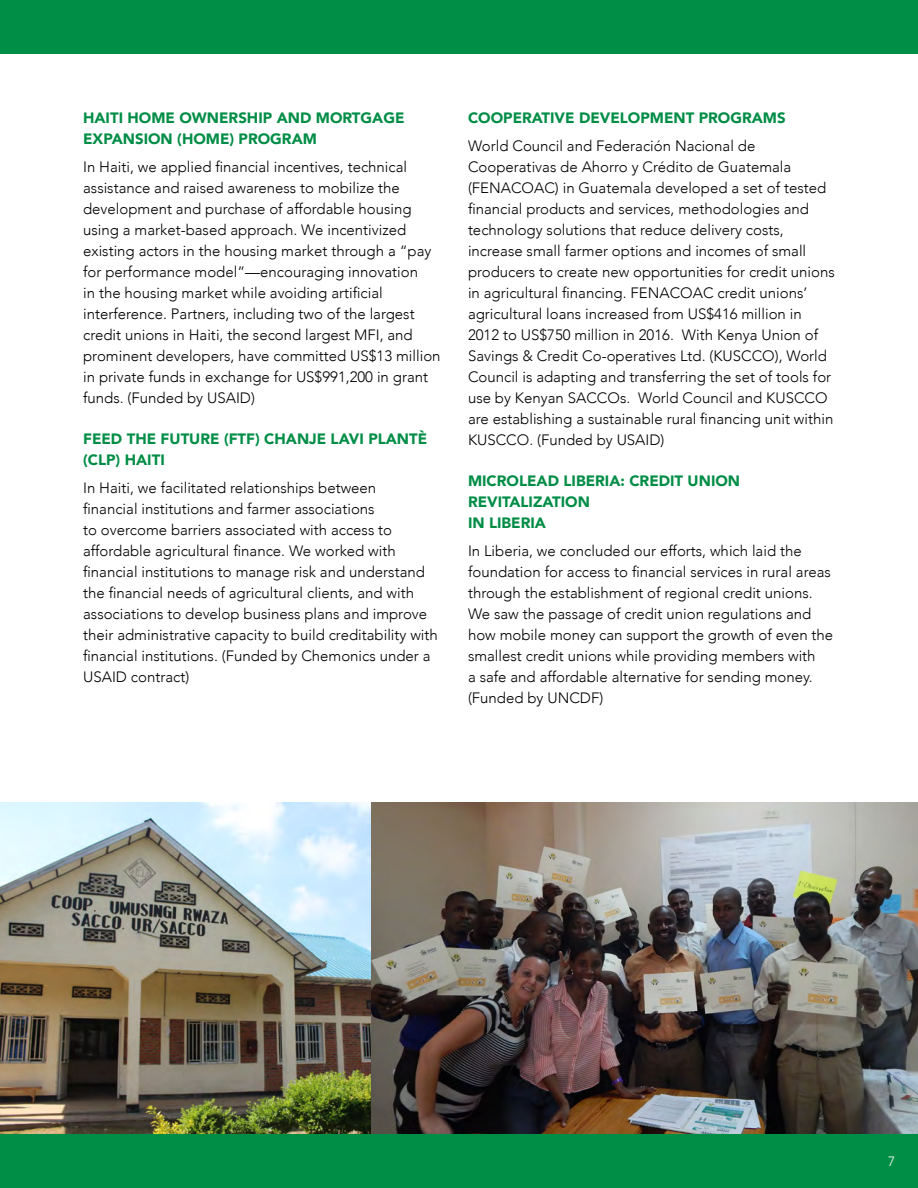
<style>
.page{position:relative;width:918px;height:1188px;background:#008d46}
.page>*{position:absolute;margin:0;border:0;box-sizing:border-box;transform-origin:0 0}
.t1{font:300 15px/21px "Avenir";color:#000}
.t2{font:900 15px/21px "Avenir";color:#008d46}
.t3{font:300 13.5px "Avenir";color:#fff}
</style>
<div class="page">
<div style="left:0;top:54px;width:918px;height:1080px;background:#fff"></div>
<img style="left:0;top:802px;width:918px;height:332px">
<p class="t2" style="left:83px;top:107px;width:323px">HAITI HOME OWNERSHIP AND MORTGAGE<br>EXPANSION (HOME) PROG RAM</p>
<p class="t1" style="left:83px;top:156px;width:359px">In Haiti, we applied financial incentives, technical assistance and raised awareness to mobilize the development and purchase of affordable housing using a market-based approach. We incentivized existing actors in the housing market through a “pay for performance model”—encouraging innovation<br>in the housing market while avoiding artificial interference. Partners, including two of the largest credit unions in Haiti, the second largest MFI, and prominent developers, have committed US$13 million in private funds in exchange for US$991,200 in grant funds. (Funded by USAID)</p>
<p class="t2" style="left:83px;top:428px;width:346px">FEED THE FUTURE (FTF) CHANJE LAVI PLANTÈ (CLP</p>
<p class="t2" style="left:116px;top:449px;width:51px">) HAITI</p>
<p class="t1" style="left:83px;top:477px;width:356px">In Haiti, we facilitated relationships between<br>financial institutions and farmer associations<br>to overcome barriers associated with access to affordable agricultural finance. We worked with financial institutions to manage risk and understand the financial needs of agricultural clients, and with associations to develop business plans and improve their administrative capacity to build creditability with financial institutions. (Funded by Chemonics under a USAID contract)</p>
<p class="t2" style="left:468px;top:107px;width:13px">COO</p>
<p class="t2" style="left:503px;top:107px;width:284px">PERATIVE DEVELOPMENT PROG RAMS</p>
<p class="t1" style="left:468px;top:135px;width:368px">World Council and Federación Nacional de Cooperativas de Ahorro y Crédito de Guatemala (FENACOAC) in Guatemala developed a set of tested financial products and services, methodologies and technology solutions that reduce delivery costs, increase small farmer options and incomes of small producers to create new opportunities for credit unions in agricultural financing. FENACOAC credit unions’ agricultural loans increased from US$416 million in 2012 to US$750 million in 2016. With Kenya Union of Savings &amp; Credit Co-operatives Ltd. (KUSCCO), World Council is adapting and transferring the set of tools for use by Kenyan SACCOs. World Council and KUSCCO are establishing a sustainable rural financing unit within KUSCCO. (Funded by USAID)</p>
<p class="t2" style="left:468px;top:470px;width:274px">MICROLEAD LIBERIA: CREDIT UNION<br>REVITALIZATION<br>IN LIBERIA</p>
<p class="t1" style="left:468px;top:540px;width:367px">In Liberia, we concluded our efforts, which laid the foundation for access to financial services in rural areas through the establishment of regional credit unions.<br>We saw the passage of credit union regulations and how mobile money can support the growth of even the smallest credit unions while providing members with<br>a safe and affordable alternative for sending money. (Funded by UNCDF)</p>
<p class="t3" style="left:888px;top:1154px;width:9px">7</p>
</div>
